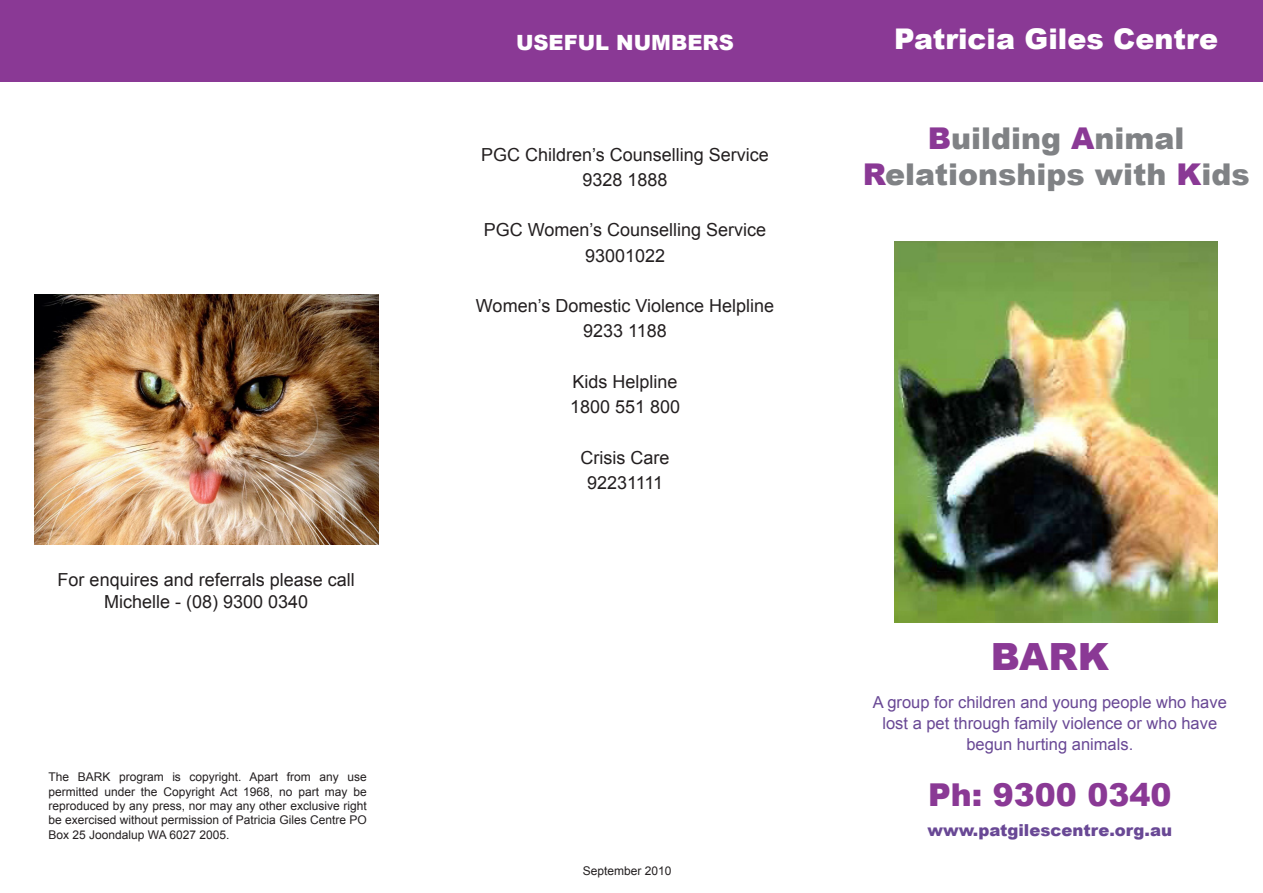
<style>
.page{position:relative;width:1263px;height:893px;background:#fff}
.page>*{position:absolute;margin:0;border:0;box-sizing:border-box;transform-origin:0 0}
.t1{font:900 37.5px "Arial";color:#8a3995}
.t2{font:900 31.5px "Arial";color:#8a3995}
.t3{font:900 30px "Arial";color:#808285}
.t4{font:900 28.5px "Arial";color:#fff}
.t5{font:900 21px "Arial";color:#fff}
.copy_text{font:18px "Arial";color:#231f20}
.t6{font:16.5px/21px "Arial";color:#694895;text-align:center}
.t7{font:900 16.5px "Arial";color:#694895}
.copy_text-2{font:12px/14.4px "Arial";color:#231f20;text-align:justify}
.s1{color:#8a3995}
</style>
<div class="page">
<div style="left:0;top:0;width:1263px;height:82px;background:#8a3995"></div>
<img style="left:894px;top:241px;width:323px;height:381px">
<img style="left:34px;top:294px;width:344px;height:251px">
<p class="copy_text" style="left:58px;top:568px;width:299px">For enquires and referrals please call</p>
<p class="copy_text" style="left:104px;top:590px;width:206px">Michelle - (08) 9300 0340</p>
<p class="copy_text-2" style="left:48px;top:770px;width:320px">The BARK program is copyright. Apart from any use permitted under the Copyright Act 1968, no part may be reproduced by any press, nor may any other exclusive right be exercised without permission of Patricia Giles Centre PO Box 25 Joondalup WA 6027 2005.</p>
<p class="t5" style="left:516px;top:27px;width:220px">USEFUL NUMBERS</p>
<p class="copy_text" style="left:481px;top:142px;width:289px">PGC Children’s Counselling Service</p>
<p class="copy_text" style="left:582px;top:168px;width:87px">9328 1888</p>
<p class="copy_text" style="left:484px;top:218px;width:284px">PGC Women’s Counselling Service</p>
<p class="copy_text" style="left:585px;top:243px;width:82px">93001022</p>
<p class="copy_text" style="left:476px;top:294px;width:300px">Women’s Domestic Violence Helpline</p>
<p class="copy_text" style="left:583px;top:319px;width:85px">9233 1188</p>
<p class="copy_text" style="left:572px;top:370px;width:107px">Kids Helpline</p>
<p class="copy_text" style="left:570px;top:395px;width:112px">1800 551 800</p>
<p class="copy_text" style="left:581px;top:445px;width:90px">Crisis Care</p>
<p class="copy_text" style="left:587px;top:471px;width:78px">92231111</p>
<p class="copy_text-2" style="left:583px;top:863px;width:90px">September 2010</p>
<p class="t4" style="left:894px;top:18px;width:326px">Patricia Giles Centre</p>
<p class="t3" style="left:928px;top:117px;width:258px"><span class="s1">B</span>uilding <span class="s1">A</span>nimal</p>
<p class="t3" style="left:863px;top:153px;width:389px"><span class="s1">R</span>elationships with <span class="s1">K</span>ids</p>
<p class="t1" style="left:991px;top:629px;width:120px">BARK</p>
<p class="t6" style="left:873px;top:692px;width:356px">A group for children and young people who have lost a pet through family violence or who have begun hurting animals.</p>
<p class="t2" style="left:928px;top:772px;width:245px">Ph: 9300 0340</p>
<p class="t7" style="left:927px;top:818px;width:246px">www.patgilescentre.org.au</p>
</div>
